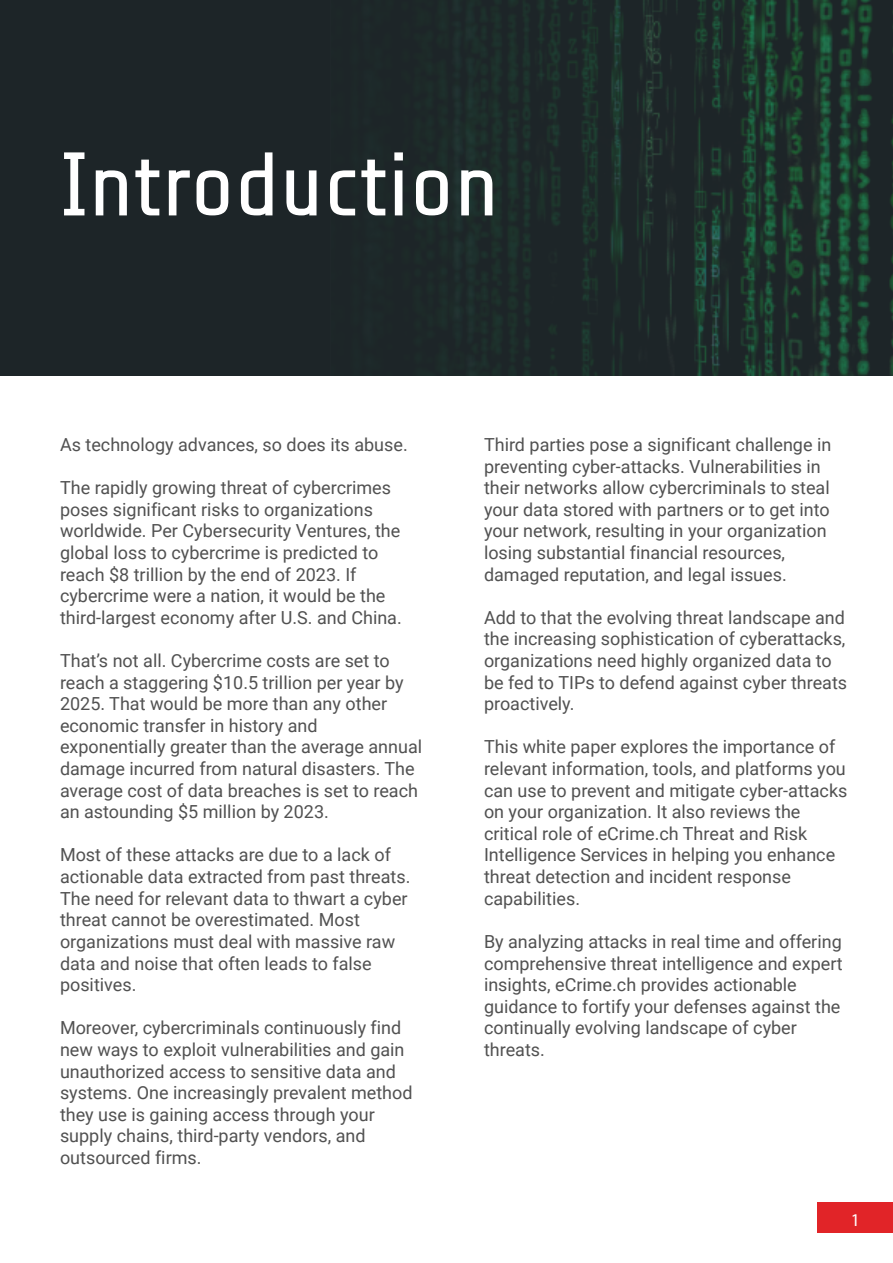
<style>
.page{position:relative;width:893px;height:1263px;background:#fff}
.page>*{position:absolute;margin:0;border:0;box-sizing:border-box;transform-origin:0 0}
.t1{font:90px "Share Tech";color:#fff}
.t2{font:18px/21.6px "Roboto";color:#515151}
.t3{font:18px "Myriad Pro";color:#fff}
</style>
<div class="page">
<svg style="left:0;top:0;width:893px;height:375px;background:#1d2929"></svg>
<div style="left:818px;top:1203px;width:75px;height:30px;background:#e12428"></div>
<h1 class="t1" style="left:60px;top:136px;width:441px">Introduction</h1>
<p class="t2" style="left:60px;top:434px;width:349px">As technology advances, so does its abuse.</p>
<p class="t2" style="left:60px;top:477px;width:343px">The rapidly growing threat of cybercrimes poses significant risks to organizations worldwide. Per Cybersecurity Ventures, the global loss to cybercrime is predicted to reach $8 trillion by the end of 2023. If cybercrime were a nation, it would be the third-largest economy after U.S. and China.</p>
<p class="t2" style="left:60px;top:650px;width:364px">That’s not all. Cybercrime costs are set to reach a staggering $10.5 trillion per year by 2025. That would be more than any other economic transfer in history and exponentially greater than the average annual damage incurred from natural disasters. The average cost of data breaches is set to reach an astounding $5 million by 2023.</p>
<p class="t2" style="left:60px;top:844px;width:352px">Most of these attacks are due to a lack of actionable data extracted from past threats.<br>The need for relevant data to thwart a cyber threat cannot be overestimated. Most organizations must deal with massive raw data and noise that often leads to false positives.</p>
<p class="t2" style="left:60px;top:1017px;width:354px">Moreover, cybercriminals continuously find new ways to exploit vulnerabilities and gain unauthorized access to sensitive data and systems. One increasingly prevalent method they use is gaining access through your supply chains, third-party vendors, and outsourced firms.</p>
<p class="t2" style="left:484px;top:434px;width:349px">Third parties pose a significant challenge in preventing cyber-attacks. Vulnerabilities in their networks allow cybercriminals to steal your data stored with partners or to get into your network, resulting in your organization losing substantial financial resources, damaged reputation, and legal issues.</p>
<p class="t2" style="left:484px;top:607px;width:365px">Add to that the evolving threat landscape and the increasing sophistication of cyberattacks, organizations need highly organized data to be fed to TIPs to defend against cyber threats proactively.</p>
<p class="t2" style="left:484px;top:736px;width:365px">This white paper explores the importance of relevant information, tools, and platforms you can use to prevent and mitigate cyber-attacks on your organization. It also reviews the critical role of eCrime.ch Threat and Risk Intelligence Services in helping you enhance threat detection and incident response capabilities.</p>
<p class="t2" style="left:484px;top:931px;width:360px">By analyzing attacks in real time and offering comprehensive threat intelligence and expert insights, eCrime.ch provides actionable guidance to fortify your defenses against the continually evolving landscape of cyber threats.</p>
<p class="t3" style="left:851px;top:1208px;width:11px">1</p>
</div>
